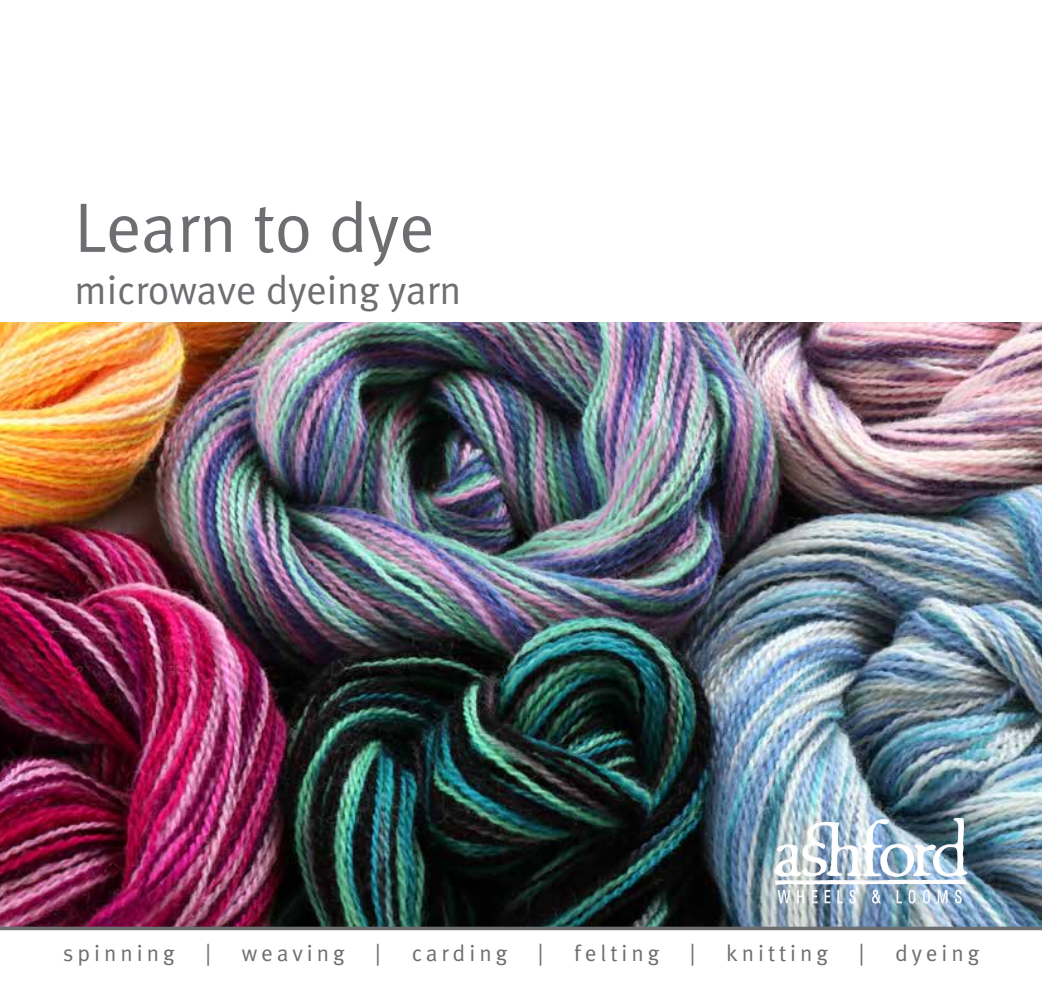
<style>
.page{position:relative;width:1042px;height:993px;background:#fff}
.page>*{position:absolute;margin:0;border:0;box-sizing:border-box;transform-origin:0 0}
.t1{font:70px "Meta Normal LF";letter-spacing:-.005em;color:#6d6e71}
.t2{font:40.25px "Meta Normal LF";letter-spacing:-.005em;color:#6d6e71}
.t3{font:22.75px "Meta Normal LF";letter-spacing:.175em;color:#6d6e71}
</style>
<div class="page">
<img style="left:0;top:322px;width:1042px;height:604px">
<hr style="left:0;top:926px;width:1042px;height:3px;background:#6d6e71">
<img style="left:933px;top:817px;width:25px;height:59px">
<h1 class="t1" style="left:74px;top:187px;width:362px">Learn to dye</h1>
<h2 class="t2" style="left:74px;top:267px;width:388px">microwave dyeing yarn</h2>
<p class="t3" style="left:63px;top:939px;width:113px">spinning</p>
<p class="t3" style="left:205px;top:939px;width:7px">|</p>
<p class="t3" style="left:242px;top:939px;width:104px">weaving</p>
<p class="t3" style="left:375px;top:939px;width:7px">|</p>
<p class="t3" style="left:412px;top:939px;width:97px">carding</p>
<p class="t3" style="left:538px;top:939px;width:7px">|</p>
<p class="t3" style="left:574px;top:939px;width:86px">felting</p>
<p class="t3" style="left:690px;top:939px;width:7px">|</p>
<p class="t3" style="left:726px;top:939px;width:103px">knitting</p>
<p class="t3" style="left:859px;top:939px;width:7px">|</p>
<p class="t3" style="left:895px;top:939px;width:86px">dyeing</p>
</div>
